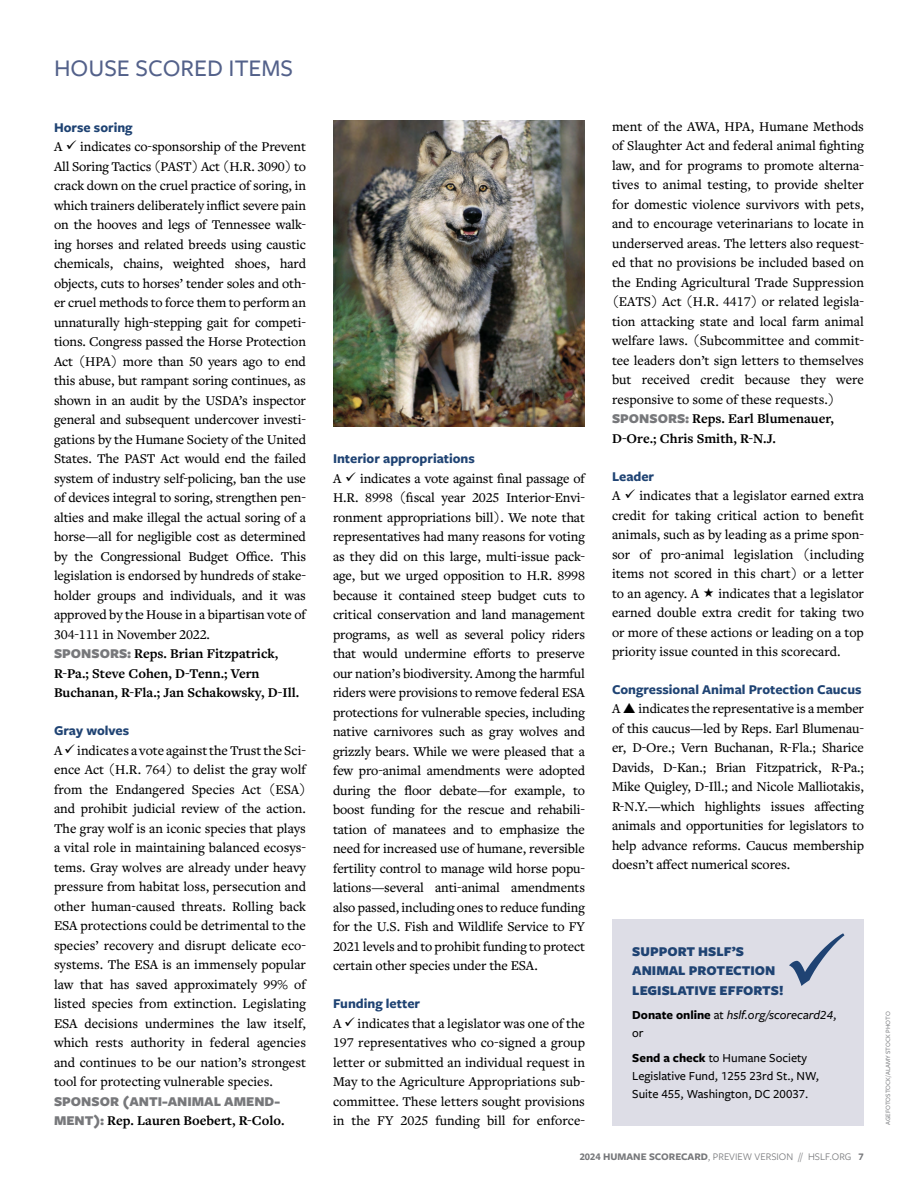
<style>
.page{position:relative;width:918px;height:1188px;background:#fff}
.page>*{position:absolute;margin:0;border:0;box-sizing:border-box;transform-origin:0 0}
.t1{font:500 24.75px "Freight Sans Pro";color:#53618a}
.t2{font:500 13.95px/19.5px "Freight Text Pro";letter-spacing:-.01em;color:#000;text-align:justify}
.t3{font:700 13.95px "Freight Sans Pro";color:#1f4373}
.t4{font:900 13.95px/19.5px "Freight Sans Pro";color:#1f4373}
.t5{font:700 13.95px "Freight Text Pro";color:#000}
.t6{font:900 13.95px "Freight Sans Pro";color:#77787b}
.t7{font:500 12.75px/18px "Freight Sans Pro";color:#000}
.t8{font:italic 500 12.75px/18px "Freight Sans Pro";color:#000}
.t9{font:10.5px "Freight Sans Pro";color:#77787b}
.t10{font:500 6.75px "Freight Sans Pro";color:#808285}
.s1{font-family:"Freight Sans Pro";font-weight:900;color:#77787b}
.s2{font-weight:700}
.s3{font-weight:700;font-style:normal}
.s4{font-style:normal}
</style>
<div class="page">
<div style="left:612px;top:919px;width:252px;height:206px;background:#dddde6"></div>
<svg style="left:789px;top:933px;width:55px;height:53px"></svg>
<img style="left:333px;top:121px;width:252px;height:306px">
<h1 class="t1" style="left:54px;top:52px;width:241px">HOUSE SCORED ITEMS</h1>
<p class="t3" style="left:54px;top:118px;width:80px">Horse soring</p>
<p class="t2" style="left:54px;top:137px;width:254px;text-align:left">A ✓ indicates co-sponsorship of the Prevent All Soring Tactics (PAST) Act (H.R. 3090) to crack down on the cruel practice of soring, in which trainers deliberately inflict severe pain on the hooves and legs of Tennessee walk&shy;ing horses and related breeds using caustic chemicals, chains, weighted shoes, hard objects, cuts to horses’ tender soles and oth&shy;er cruel methods to force them to perform an unnaturally high-stepping gait for competi&shy;tions. Congress passed the Horse Protection Act (HPA) more than 50 years ago to end this abuse, but rampant soring continues, as shown in an audit by the USDA’s inspector general and subsequent undercover investi&shy;gations by the Humane Society of the United States. The PAST Act would end the failed system of industry self-policing, ban the use of devices integral to soring, strengthen pen&shy;alties and make illegal the actual soring of a horse—all for negligible cost as determined by the Congressional Budget Office. This legislation is endorsed by hundreds of stake&shy;holder groups and individuals, and it was approved by the House in a bipartisan vote of 304-111 in November 2022.<br><span class="s1">SPONSORS:</span> <span class="s2">Reps. Brian Fitzpatrick, R-Pa.; Steve Cohen, D-Tenn.; Vern Buchanan, R-Fla.; Jan Schakowsky, D-Ill.</span></p>
<p class="t3" style="left:54px;top:721px;width:77px">Gray wolves</p>
<p class="t2" style="left:54px;top:740px;width:254px">A ✓ indicates a vote against the Trust the Sci&shy;ence Act (H.R. 764) to delist the gray wolf from the Endangered Species Act (ESA) and prohibit judicial review of the action.<br>The gray wolf is an iconic species that plays a vital role in maintaining balanced ecosys&shy;tems. Gray wolves are already under heavy pressure from habitat loss, persecution and other human-caused threats. Rolling back ESA protections could be detrimental to the species’ recovery and disrupt delicate eco&shy;systems. The ESA is an immensely popular law that has saved approximately 99% of listed species from extinction. Legislating ESA decisions undermines the law itself, which rests authority in federal agencies and continues to be our nation’s strongest tool for protecting vulnerable species.</p>
<p class="t6" style="left:54px;top:1091px;width:228px">SPONSOR (ANTI-ANIMAL AMEND-</p>
<p class="t5" style="left:54px;top:1111px;width:232px"><span class="s1">MENT):</span> Rep. Lauren Boebert, R-Colo.</p>
<p class="t3" style="left:333px;top:449px;width:143px">Interior appropriations</p>
<p class="t2" style="left:333px;top:468px;width:254px">A ✓ indicates a vote against final passage of H.R. 8998 (fiscal year 2025 Interior-Envi&shy;ronment appropriations bill). We note that representatives had many reasons for voting as they did on this large, multi-issue pack&shy;age, but we urged opposition to H.R. 8998 because it contained steep budget cuts to critical conservation and land management programs, as well as several policy riders that would undermine efforts to preserve our nation’s biodiversity. Among the harmful riders were provisions to remove federal ESA protections for vulnerable species, including native carnivores such as gray wolves and grizzly bears. While we were pleased that a few pro-animal amendments were adopted during the floor debate—for example, to boost funding for the rescue and rehabili&shy;tation of manatees and to emphasize the need for increased use of humane, reversible fertility control to manage wild horse popu&shy;lations—several anti-animal amendments also passed, including ones to reduce funding for the U.S. Fish and Wildlife Service to FY 2021 levels and to prohibit funding to protect certain other species under the ESA.</p>
<p class="t3" style="left:333px;top:994px;width:89px">Funding letter</p>
<p class="t2" style="left:333px;top:1013px;width:254px">A ✓ indicates that a legislator was one of the 197 representatives who co-signed a group letter or submitted an individual request in May to the Agriculture Appropriations sub&shy;committee. These letters sought provisions in the FY 2025 funding bill for enforce-</p>
<p class="t2" style="left:612px;top:116px;width:254px;text-align:left">ment of the AWA, HPA, Humane Methods of Slaughter Act and federal animal fighting law, and for programs to promote alterna&shy;tives to animal testing, to provide shelter for domestic violence survivors with pets, and to encourage veterinarians to locate in underserved areas. The letters also request&shy;ed that no provisions be included based on the Ending Agricultural Trade Suppression (EATS) Act (H.R. 4417) or related legisla&shy;tion attacking state and local farm animal welfare laws. (Subcommittee and commit&shy;tee leaders don’t sign letters to themselves but received credit because they were responsive to some of these requests.)<br><span class="s1">SPONSORS:</span> <span class="s2">Reps. Earl Blumenauer, D-Ore.; Chris Smith, R-N.J.</span></p>
<p class="t3" style="left:612px;top:466px;width:44px">Leader</p>
<p class="t2" style="left:612px;top:485px;width:254px">A ✓ indicates that a legislator earned extra credit for taking critical action to benefit animals, such as by leading as a prime spon&shy;sor of pro-animal legislation (including items not scored in this chart) or a letter to an agency. A</p>
<p class="t2" style="left:612px;top:583px;width:254px;text-indent:106px">indicates that a legislator earned double extra credit for taking two or more of these actions or leading on a top priority issue counted in this scorecard.</p>
<p class="t3" style="left:612px;top:680px;width:251px">Congressional Animal Protection Caucus</p>
<p class="t2" style="left:612px;top:699px;width:10px">A</p>
<p class="t2" style="left:612px;top:699px;width:254px;text-indent:27px">indicates the representative is a member of this caucus—led by Reps. Earl Blumenau&shy;er, D-Ore.; Vern Buchanan, R-Fla.; Sharice Davids, D-Kan.; Brian Fitzpatrick, R-Pa.; Mike Quigley, D-Ill.; and Nicole Malliotakis, R-N.Y.—which highlights issues affecting animals and opportunities for legislators to help advance reforms. Caucus membership doesn’t affect numerical scores.</p>
<p class="t4" style="left:632px;top:941px;width:153px">SUPPORT HSLF’S<br>ANIMAL PROTECTION<br>LEGISLATIVE EFFORTS!</p>
<p class="t8" style="left:632px;top:1006px;width:205px"><span class="s3">Donate online</span> <span class="s4">at</span> hslf.org/scorecard24<span class="s4">, or</span></p>
<p class="t7" style="left:632px;top:1048px;width:188px"><span class="s2">Send a check</span> to Humane Society<br>Legislative Fund, 1255 23rd St., NW,<br>Suite 455, Washington, DC 20037.</p>
<p class="t9" style="left:580px;top:1149px;width:286px"><span class="s2">2024 HUMANE SCORECARD</span>, PREVIEW VERSION // HSLF.ORG <span class="s2">7</span></p>
<p class="t10" style="left:884px;top:1125px;width:115px;rotate:-90deg">AGEFOTOSTOCK/ALAMY STOCK PHOTO</p>
</div>
